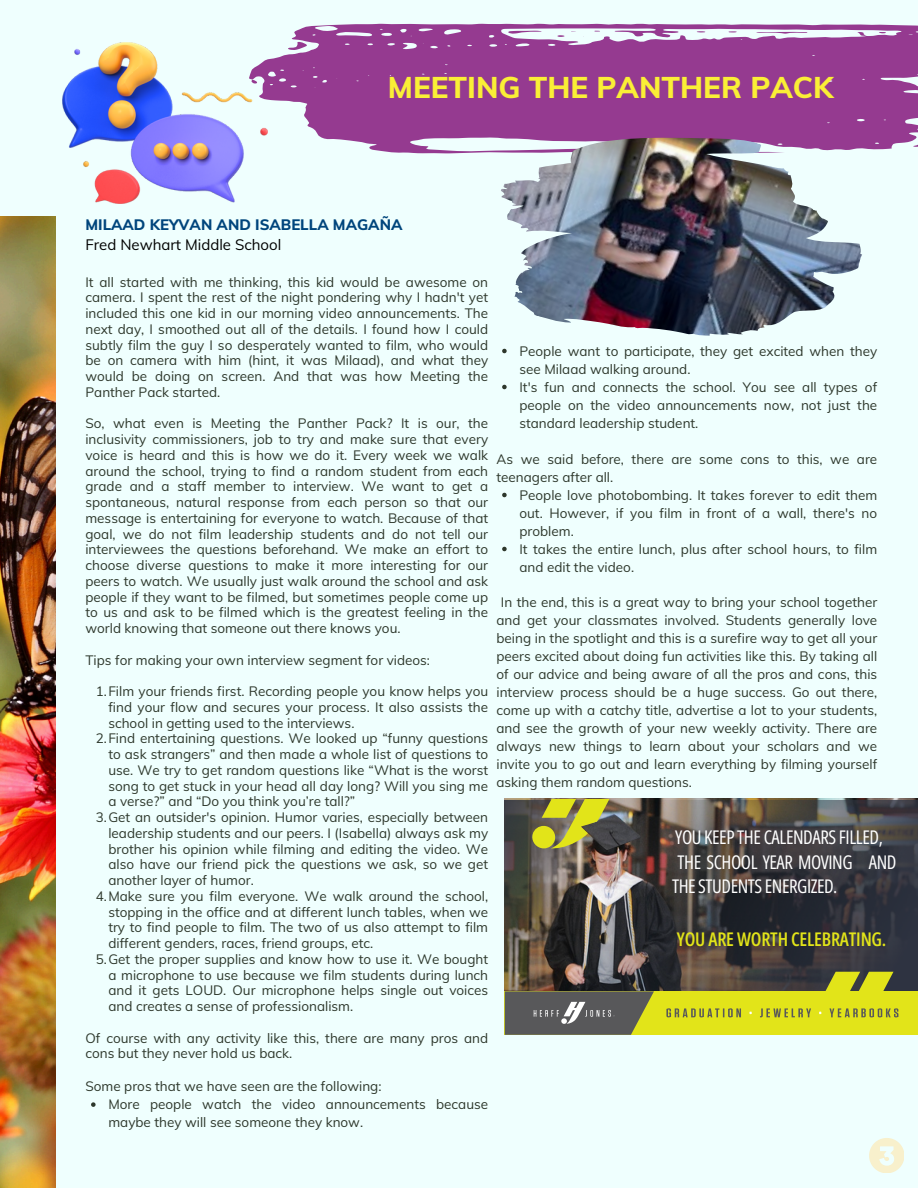
<style>
.page{position:relative;width:918px;height:1188px;background:#effffe}
.page>*{position:absolute;margin:0;border:0;box-sizing:border-box;transform-origin:0 0}
.t1{font:29.7px "RTL Bayan Black";color:#faef36}
.t2{font:18.9px/24.6px "Open Sans Condensed";letter-spacing:-.025em;color:#fff}
.t3{font:600 18.9px "Open Sans Condensed";letter-spacing:-.01em;color:#e2e419}
.t4{font:15px "RTL Bayan Black";color:#00457c}
.t5{font:15px "RTL Bayan Regular";color:#000}
.t6{font:13.5px/15.8px "RTL Bayan Regular";color:#2d372b;text-align:justify}
</style>
<div class="page">
<svg style="left:268px;top:24px;width:650px;height:129px;background:#a0539e"></svg>
<svg style="left:287px;top:42px;width:20px;height:8px"></svg>
<svg style="left:913px;top:139px;width:5px;height:8px"></svg>
<svg style="left:508px;top:31px;width:34px;height:3px"></svg>
<svg style="left:756px;top:32px;width:52px;height:2px"></svg>
<svg style="left:857px;top:32px;width:10px;height:4px"></svg>
<svg style="left:557px;top:35px;width:8px;height:2px"></svg>
<svg style="left:869px;top:1138px;width:35px;height:35px"></svg>
<img style="left:501px;top:135px;width:361px;height:201px">
<img style="left:505px;top:800px;width:14px;height:191px">
<img style="left:519px;top:800px;width:399px;height:191px">
<svg style="left:532px;top:799px;width:78px;height:49px;background:#afac35"></svg>
<svg style="left:808px;top:972px;width:85px;height:19px;background:#989a29"></svg>
<div style="left:505px;top:991px;width:413px;height:44px;background:#e2e419"></div>
<svg style="left:829px;top:1008px;width:69px;height:9px"></svg>
<svg style="left:760px;top:1008px;width:51px;height:9px"></svg>
<svg style="left:666px;top:1008px;width:75px;height:9px"></svg>
<img style="left:581px;top:816px;width:60px;height:34px">
<svg style="left:505px;top:991px;width:149px;height:44px;background:#6c6c5c"></svg>
<img style="left:62px;top:42px;width:206px;height:161px">
<img style="left:0;top:217px;width:56px;height:970px">
<svg style="left:502px;top:349px;width:5px;height:4px"></svg>
<svg style="left:502px;top:385px;width:5px;height:4px"></svg>
<svg style="left:502px;top:493px;width:5px;height:4px"></svg>
<svg style="left:502px;top:547px;width:5px;height:4px"></svg>
<svg style="left:91px;top:1102px;width:5px;height:5px"></svg>
<p class="t1" style="left:388px;top:69px;width:447px">MEETING THE PANTHER PACK</p>
<p class="t4" style="left:85px;top:215px;width:319px">MILAAD KEYVAN AND ISABELLA MAGAÑA</p>
<p class="t5" style="left:85px;top:235px;width:197px">Fred Newhart Middle School</p>
<p class="t6" style="left:85px;top:274px;width:404px">It all started with me thinking, this kid would be awesome on camera. I spent the rest of the night pondering why I hadn't yet included this one kid in our morning video announcements. The next day, I smoothed out all of the details. I found how I could subtly film the guy I so desperately wanted to film, who would be on camera with him (hint, it was Milaad), and what they would be doing on screen. And that was how Meeting the Panther Pack started.</p>
<p class="t6" style="left:85px;top:416px;width:404px">So, what even is Meeting the Panther Pack? It is our, the inclusivity commissioners, job to try and make sure that every voice is heard and this is how we do it. Every week we walk around the school, trying to find a random student from each grade and a staff member to interview. We want to get a spontaneous, natural response from each person so that our message is entertaining for everyone to watch. Because of that goal, we do not film leadership students and do not tell our interviewees the questions beforehand. We make an effort to choose diverse questions to make it more interesting for our peers to watch. We usually just walk around the school and ask people if they want to be filmed, but sometimes people come up to us and ask to be filmed which is the greatest feeling in the world knowing that someone out there knows you.</p>
<p class="t6" style="left:85px;top:652px;width:346px">Tips for making your own interview segment for videos:</p>
<p class="t6" style="left:108px;top:683px;width:381px;text-indent:-13px">1.Film your friends first. Recording people you know helps you find your flow and secures your process. It also assists the school in getting used to the interviews.</p>
<p class="t6" style="left:108px;top:731px;width:381px;text-indent:-13px">2.Find entertaining questions. We looked up “funny questions to ask strangers” and then made a whole list of questions to use. We try to get random questions like “What is the worst song to get stuck in your head all day long? Will you sing me a verse?” and “Do you think you’re tall?”</p>
<p class="t6" style="left:108px;top:809px;width:381px;text-indent:-13px">3.Get an outsider's opinion. Humor varies, especially between leadership students and our peers. I (Isabella) always ask my brother his opinion while filming and editing the video. We also have our friend pick the questions we ask, so we get another layer of humor.</p>
<p class="t6" style="left:108px;top:888px;width:381px;text-indent:-13px">4.Make sure you film everyone. We walk around the school, stopping in the office and at different lunch tables, when we try to find people to film. The two of us also attempt to film different genders, races, friend groups, etc.</p>
<p class="t6" style="left:108px;top:951px;width:381px;text-indent:-13px">5.Get the proper supplies and know how to use it. We bought a microphone to use because we film students during lunch and it gets LOUD. Our microphone helps single out voices and creates a sense of professionalism.</p>
<p class="t6" style="left:85px;top:1030px;width:404px">Of course with any activity like this, there are many pros and cons but they never hold us back.</p>
<p class="t6" style="left:85px;top:1078px;width:298px">Some pros that we have seen are the following:</p>
<p class="t6" style="left:108px;top:1095px;width:381px;line-height:18px">More people watch the video announcements because maybe they will see someone they know.</p>
<p class="t6" style="left:519px;top:341px;width:359px;line-height:18px">People want to participate, they get excited when they see Milaad walking around.</p>
<p class="t6" style="left:519px;top:377px;width:359px;line-height:18px">It's fun and connects the school. You see all types of people on the video announcements now, not just the standard leadership student.</p>
<p class="t6" style="left:497px;top:449px;width:382px;line-height:18px">As we said before, there are some cons to this, we are teenagers after all.</p>
<p class="t6" style="left:519px;top:485px;width:359px;line-height:18px">People love photobombing. It takes forever to edit them out. However, if you film in front of a wall, there's no problem.</p>
<p class="t6" style="left:519px;top:539px;width:359px;line-height:18px">It takes the entire lunch, plus after school hours, to film and edit the video.</p>
<p class="t6" style="left:497px;top:593px;width:382px;line-height:18px;text-indent:4px">In the end, this is a great way to bring your school together and get your classmates involved. Students generally love being in the spotlight and this is a surefire way to get all your peers excited about doing fun activities like this. By taking all of our advice and being aware of all the pros and cons, this interview process should be a huge success. Go out there, come up with a catchy title, advertise a lot to your students, and see the growth of your new weekly activity. There are always new things to learn about your scholars and we invite you to go out and learn everything by filming yourself asking them random questions.</p>
<h1 class="t2" style="left:672px;top:824px;width:226px">YOU KEEP THE CALENDARS FILLED,<br>THE SCHOOL YEAR MOVING AND<br>THE STUDENTS ENERGIZED.</h1>
<p class="t3" style="left:677px;top:926px;width:211px">YOU ARE WORTH CELEBRATING.</p>
</div>
